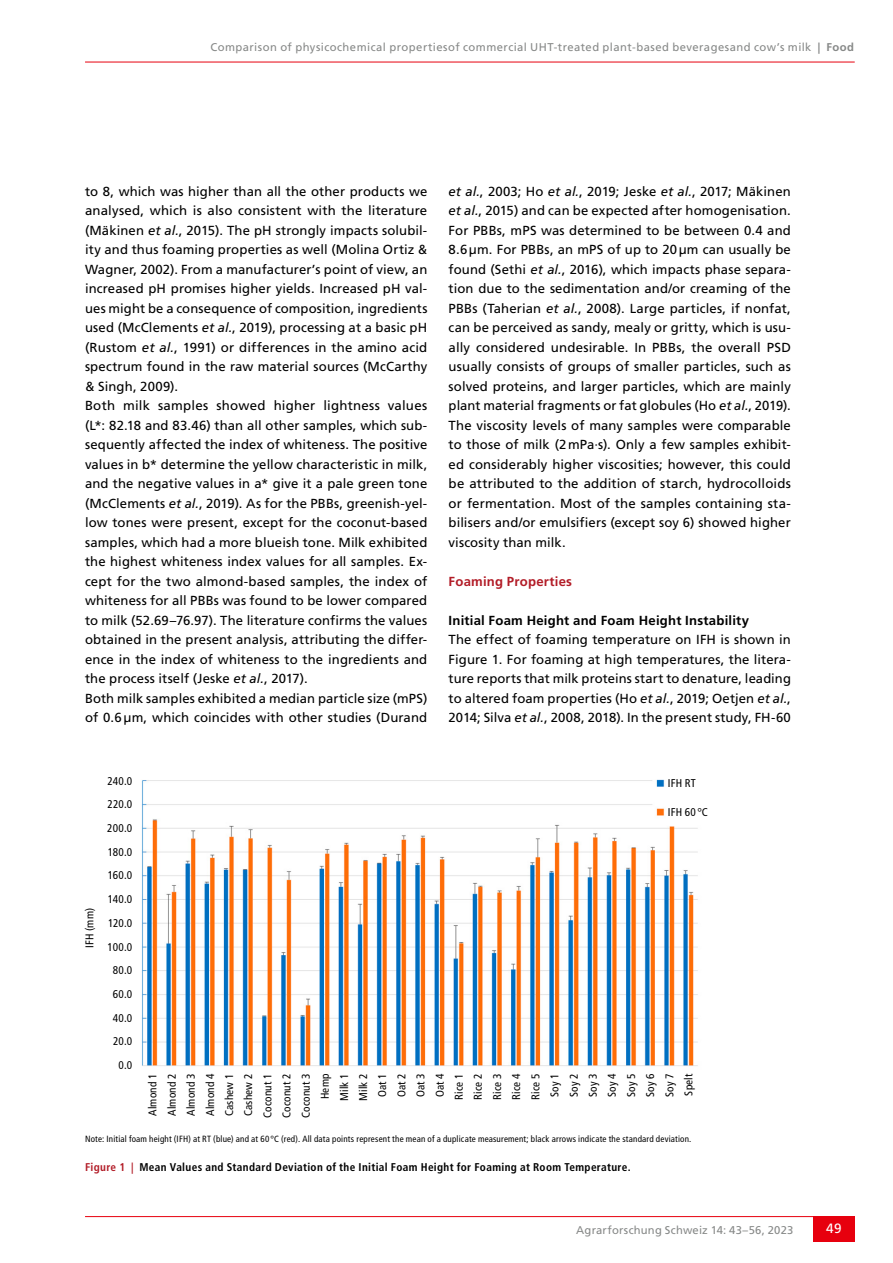
<style>
.page{position:relative;width:893px;height:1263px;background:#fff}
.page>*{position:absolute;margin:0;border:0;box-sizing:border-box;transform-origin:0 0}
.t1{font:13.5px "Frutiger LT Std";color:#fff}
.t2{font:13.2px/19.5px "Frutiger LT Std";letter-spacing:.01em;color:#000;text-align:justify}
.t3{font:700 13.2px "Frutiger LT Std";letter-spacing:.015em;color:#000}
.t4{font:700 13.2px "Frutiger LT Std";letter-spacing:.015em;color:#b21c27}
.t5{font:condensed 11.25px/19.2px "Frutiger LT Std";letter-spacing:.015em;color:#000;text-align:right}
.t6{font:11.25px "Frutiger LT Std";letter-spacing:.035em;color:#878988}
.t7{font:700 condensed 11.25px "Frutiger LT Std";letter-spacing:.03em;color:#000}
.t8{font:11.25px "Frutiger LT Std";letter-spacing:.015em;color:#878988}
.t9{font:condensed 9px "Frutiger LT Std";letter-spacing:.02em;color:#000}
.s1{font-weight:700}
.s2{font-style:italic}
.s3{color:#b21c27}
</style>
<div class="page">
<hr style="left:85px;top:62px;width:770px;height:1px;background:#e7000e">
<hr style="left:85px;top:1216px;width:770px;height:1px;background:#e7000e">
<div style="left:813px;top:1216px;width:42px;height:26px;background:#e7000e"></div>
<img style="left:141px;top:779px;width:557px;height:287px">
<div style="left:666px;top:772px;width:54px;height:49px;background:#fff"></div>
<p class="t6" style="left:210px;top:40px;width:645px">Comparison of physicochemical propertiesof commercial UHT-treated plant-based beveragesand cow’s milk <span class="s1">| Food</span></p>
<p class="t2" style="left:85px;top:181px;width:344px;text-align:left">to 8, which was higher than all the other products we analysed, which is also consistent with the literature (Mäkinen <span class="s2">et al.</span>, 2015). The pH strongly impacts solubil&shy;ity and thus foaming properties as well (Molina Ortiz &amp; Wagner, 2002). From a manufacturer’s point of view, an increased pH promises higher yields. Increased pH val&shy;ues might be a consequence of composition, ingredients used (McClements <span class="s2">et al.</span>, 2019), processing at a basic pH (Rustom <span class="s2">et al.</span>, 1991) or differences in the amino acid spectrum found in the raw material sources (McCarthy &amp; Singh, 2009).<br>Both milk samples showed higher lightness values (L*: 82.18 and 83.46) than all other samples, which sub&shy;sequently affected the index of whiteness. The positive values in b* determine the yellow characteristic in milk, and the negative values in a* give it a pale green tone (McClements <span class="s2">et al.</span>, 2019). As for the PBBs, greenish-yel&shy;low tones were present, except for the coconut-based samples, which had a more blueish tone. Milk exhibited the highest whiteness index values for all samples. Ex&shy;cept for the two almond-based samples, the index of whiteness for all PBBs was found to be lower compared to milk (52.69–76.97). The literature confirms the values obtained in the present analysis, attributing the differ&shy;ence in the index of whiteness to the ingredients and the process itself (Jeske <span class="s2">et al.</span>, 2017).<br>Both milk samples exhibited a median particle size (mPS) of 0.6µm, which coincides with other studies (Durand</p>
<p class="t2" style="left:449px;top:181px;width:344px"><span class="s2">et al.</span>, 2003; Ho <span class="s2">et al.</span>, 2019; Jeske <span class="s2">et al.</span>, 2017; Mäkinen <span class="s2">et al.</span>, 2015) and can be expected after homogenisation.<br>For PBBs, mPS was determined to be between 0.4 and 8.6µm. For PBBs, an mPS of up to 20µm can usually be found (Sethi <span class="s2">et al.</span>, 2016), which impacts phase separa&shy;tion due to the sedimentation and/or creaming of the PBBs (Taherian <span class="s2">et al.</span>, 2008). Large particles, if nonfat, can be perceived as sandy, mealy or gritty, which is usu&shy;ally considered undesirable. In PBBs, the overall PSD usually consists of groups of smaller particles, such as solved proteins, and larger particles, which are mainly plant material fragments or fat globules (Ho <span class="s2">et al.</span>, 2019).<br>The viscosity levels of many samples were comparable to those of milk (2mPa·s). Only a few samples exhibit&shy;ed considerably higher viscosities; however, this could be attributed to the addition of starch, hydrocolloids or fermentation. Most of the samples containing sta&shy;bilisers and/or emulsifiers (except soy 6) showed higher viscosity than milk.</p>
<p class="t4" style="left:449px;top:573px;width:125px">Foaming Properties</p>
<p class="t3" style="left:449px;top:612px;width:302px">Initial Foam Height and Foam Height Instability</p>
<p class="t2" style="left:449px;top:630px;width:344px">The effect of foaming temperature on IFH is shown in Figure 1. For foaming at high temperatures, the litera&shy;ture reports that milk proteins start to denature, leading to altered foam properties (Ho <span class="s2">et al.</span>, 2019; Oetjen <span class="s2">et al.</span>, 2014; Silva <span class="s2">et al.</span>, 2008, 2018). In the present study, FH-60</p>
<p class="t5" style="left:80px;top:948px;width:41px;rotate:-90deg">IFH (mm)</p>
<p class="t5" style="left:107px;top:769px;width:27px;line-height:23.7px">240.0<br>220.0<br>200.0<br>180.0<br>160.0<br>140.0<br>120.0<br>100.0<br>80.0<br>60.0<br>40.0<br>20.0<br>0.0</p>
<p class="t5" style="left:668px;top:773px;width:30px">IFH RT</p>
<p class="t5" style="left:668px;top:803px;width:42px">IFH 60°C</p>
<p class="t5" style="left:143px;top:1118px;width:46px;rotate:-90deg">Almond 1<br>Almond 2<br>Almond 3<br>Almond 4<br>Cashew 1<br>Cashew 2<br>Coconut 1<br>Coconut 2<br>Coconut 3<br>Hemp<br>Milk 1<br>Milk 2<br>Oat 1<br>Oat 2<br>Oat 3<br>Oat 4<br>Rice 1<br>Rice 2<br>Rice 3<br>Rice 4<br>Rice 5<br>Soy 1<br>Soy 2<br>Soy 3<br>Soy 4<br>Soy 5<br>Soy 6<br>Soy 7<br>Spelt</p>
<p class="t9" style="left:85px;top:1133px;width:608px">Note: Initial foam height (IFH) at RT (blue) and at 60°C (red). All data points represent the mean of a duplicate measurement; black arrows indicate the standard deviation.</p>
<p class="t7" style="left:85px;top:1160px;width:547px"><span class="s3">Figure 1 |</span> Mean Values and Standard Deviation of the Initial Foam Height for Foaming at Room Temperature.</p>
<p class="t8" style="left:576px;top:1223px;width:219px">Agrarforschung Schweiz 14: 43–56, 2023</p>
<p class="t1" style="left:826px;top:1221px;width:17px">49</p>
</div>
